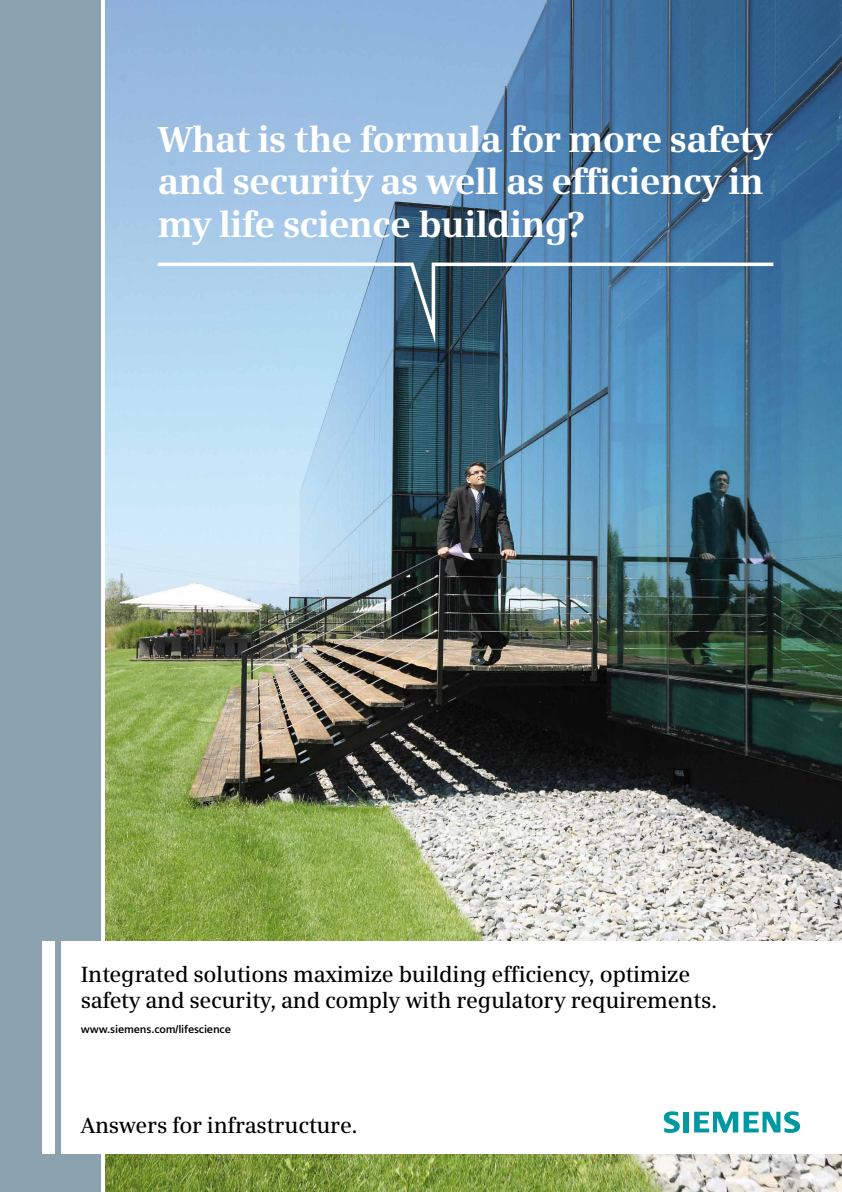
<style>
.page{position:relative;width:842px;height:1192px;background:#fff}
.page>*{position:absolute;margin:0;border:0;box-sizing:border-box;transform-origin:0 0}
.t1{font:700 36px/42.5px "Siemens Serif";letter-spacing:-.025em;color:#fff}
.t2{font:600 22px/25.5px "Siemens Serif";letter-spacing:-.015em;color:#000}
.t3{font:700 11px "Siemens Sans";letter-spacing:-.015em;color:#000}
</style>
<div class="page">
<img style="left:106px;top:0;width:736px;height:1192px">
<div style="left:0;top:0;width:100px;height:1192px;background:#8ca3af"></div>
<div style="left:62px;top:941px;width:780px;height:213px;background:#fff"></div>
<div style="left:43px;top:941px;width:12px;height:213px;background:#fff"></div>
<svg style="left:664px;top:1111px;width:16px;height:22px"></svg>
<div style="left:683px;top:1112px;width:6px;height:20px;background:#0098a1"></div>
<svg style="left:694px;top:1112px;width:44px;height:21px"></svg>
<svg style="left:744px;top:1111px;width:56px;height:22px"></svg>
<svg style="left:154px;top:261px;width:623px;height:94px"></svg>
<h1 class="t1" style="left:158px;top:118px;width:616px">What is the formula for more safety and security as well as efficiency in my life science building?</h1>
<p class="t2" style="left:81px;top:962px;width:638px">Integrated solutions maximize building efficiency, optimize safety and security, and comply with regulatory requirements.</p>
<p class="t3" style="left:81px;top:1023px;width:152px">www.siemens.com/lifescience</p>
<p class="t2" style="left:81px;top:1112px;width:279px">Answers for infrastructure.</p>
</div>
